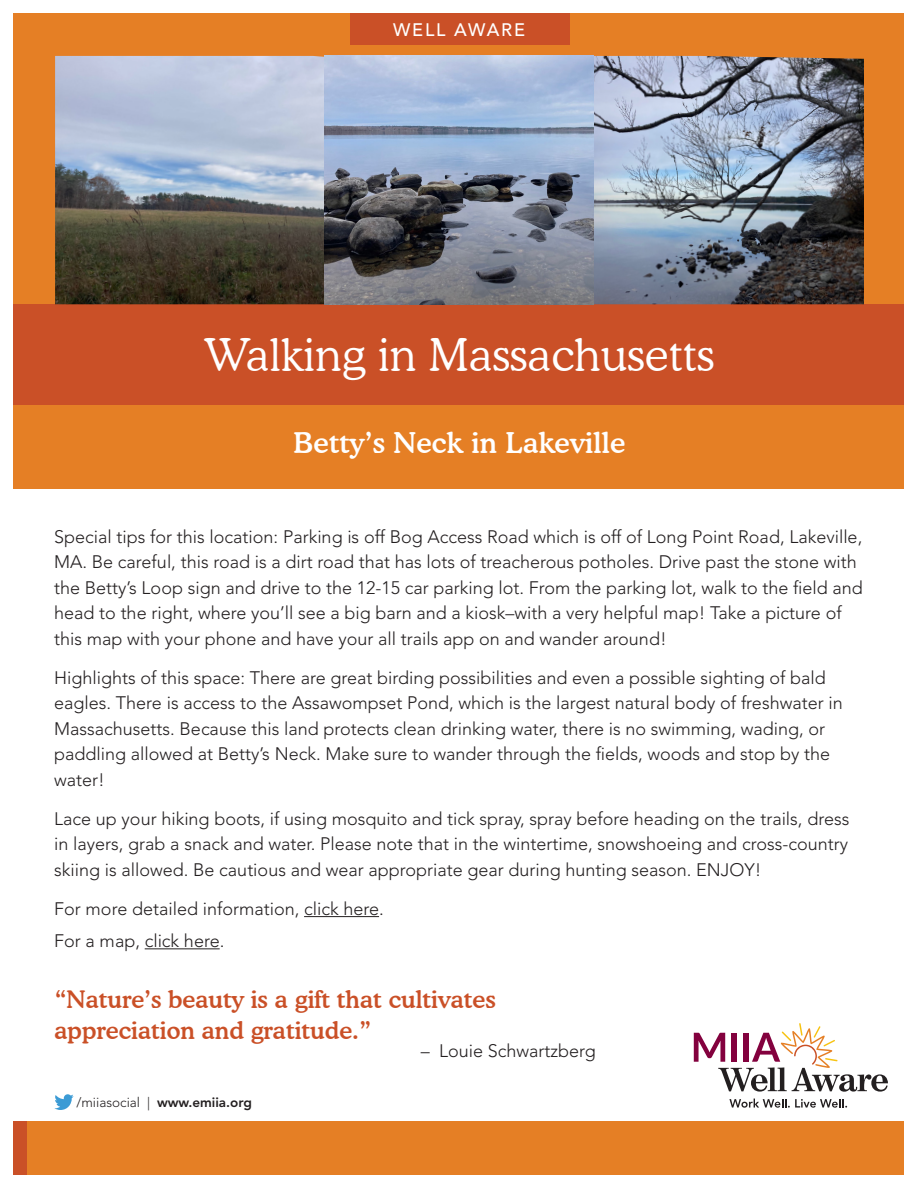
<style>
.page{position:relative;width:918px;height:1188px;background:#fff}
.page>*{position:absolute;margin:0;border:0;box-sizing:border-box;transform-origin:0 0}
.t1{font:300 45px "Cooper BT";letter-spacing:.01em;color:#fff}
.Bold_Sub{font:500 28.5px "Cooper BT";letter-spacing:.005em;color:#fff}
.new_text{font:500 24px/31.5px "Cooper BT";color:#ca5027}
.new_text-2{font:300 18px/25.5px "Avenir LT Std";color:#231f20}
.t2{font:500 18px "Avenir LT Std";letter-spacing:.1em;color:#fff}
.t3{font:800 13.5px "Avenir LT Std";color:#231f20}
.s1{font-weight:300}
</style>
<div class="page">
<svg style="left:729px;top:1099px;width:118px;height:9px"></svg>
<svg style="left:694px;top:1023px;width:194px;height:69px"></svg>
<svg style="left:54px;top:1094px;width:20px;height:16px"></svg>
<hr style="left:304px;top:916px;width:75px;height:1px;background:#231f20">
<hr style="left:145px;top:948px;width:75px;height:1px;background:#231f20">
<div style="left:14px;top:14px;width:890px;height:475px;background:#e57f25"></div>
<div style="left:14px;top:304px;width:890px;height:101px;background:#ca5027"></div>
<div style="left:14px;top:1121px;width:890px;height:53px;background:#e57f25"></div>
<div style="left:14px;top:1121px;width:13px;height:53px;background:#ca5027"></div>
<img style="left:55px;top:56px;width:809px;height:248px">
<div style="left:350px;top:14px;width:220px;height:31px;background:#ca5027"></div>
<p class="t2" style="left:393px;top:19px;width:133px">WELL AWARE</p>
<p class="t1" style="left:204px;top:328px;width:512px">Walking in Massachusetts</p>
<p class="Bold_Sub" style="left:294px;top:425px;width:333px">Betty’s Neck in Lakeville</p>
<p class="new_text-2" style="left:54px;top:524px;width:810px">Special tips for this location: Parking is off Bog Access Road which is off of Long Point Road, Lakeville, MA. Be careful, this road is a dirt road that has lots of treacherous potholes. Drive past the stone with the Betty’s Loop sign and drive to the 12-15 car parking lot. From the parking lot, walk to the field and head to the right, where you’ll see a big barn and a kiosk–with a very helpful map! Take a picture of this map with your phone and have your all trails app on and wander around!</p>
<p class="new_text-2" style="left:54px;top:665px;width:790px">Highlights of this space: There are great birding possibilities and even a possible sighting of bald eagles. There is access to the Assawompset Pond, which is the largest natural body of freshwater in Massachusetts. Because this land protects clean drinking water, there is no swimming, wading, or paddling allowed at Betty’s Neck. Make sure to wander through the fields, woods and stop by the water!</p>
<p class="new_text-2" style="left:54px;top:806px;width:797px;text-align:justify">Lace up your hiking boots, if using mosquito and tick spray, spray before heading on the trails, dress in layers, grab a snack and water. Please note that in the wintertime, snowshoeing and cross-country skiing is allowed. Be cautious and wear appropriate gear during hunting season. ENJOY!</p>
<p class="new_text-2" style="left:54px;top:896px;width:331px">For more detailed information, click here.</p>
<p class="new_text-2" style="left:54px;top:928px;width:172px">For a map, click here.</p>
<p class="new_text" style="left:55px;top:983px;width:443px">“Nature’s beauty is a gift that cultivates appreciation and gratitude.”</p>
<p class="new_text-2" style="left:421px;top:1038px;width:177px">– Louie Schwartzberg</p>
<p class="t3" style="left:76px;top:1095px;width:177px"><span class="s1">/miiasocial |</span> www.emiia.org</p>
</div>
